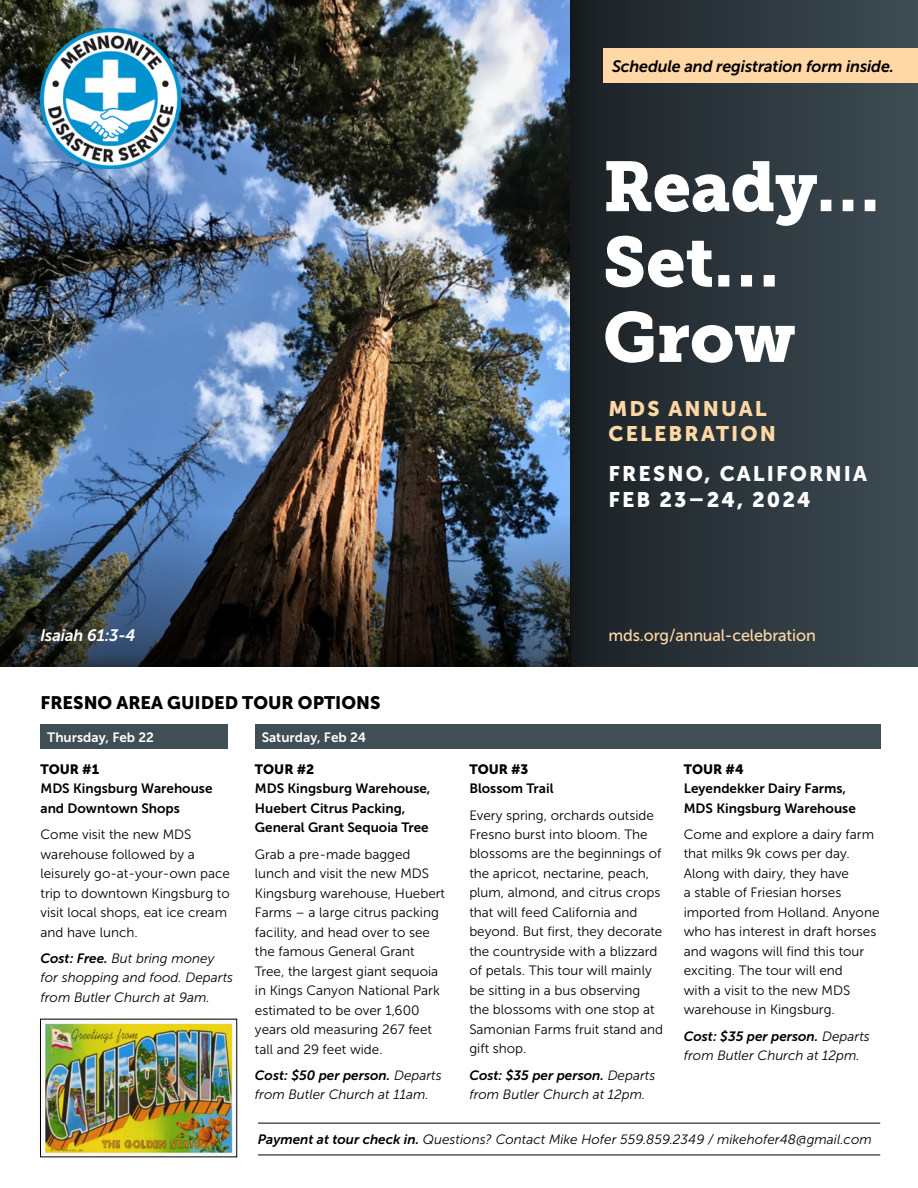
<style>
.page{position:relative;width:918px;height:1188px;background:#fff}
.page>*{position:absolute;margin:0;border:0;box-sizing:border-box;transform-origin:0 0}
.t1{font:70.05px/75.3px "Museo Slab 900";color:#fff}
.t2{font:21px/25.5px "Museo Sans 900";letter-spacing:.1em;color:#fff}
.t3{font:21px/25.5px "Museo Sans 900";letter-spacing:.1em;color:#ffd8a5}
.t4{font:18px "Museo Sans 900";color:#000}
.t5{font:italic 16.5px "Museo Sans 700";letter-spacing:-.01em;color:#000}
.t6{font:16.5px "Museo Sans 500";letter-spacing:-.01em;color:#ffd8a5}
.t7{font:italic 16.5px "Museo Sans 700";letter-spacing:-.01em;color:#fff}
.t8{font:13.5px/19.5px "Museo Sans 300";color:#000}
.t9{font:italic 13.5px/19.5px "Museo Sans 300";color:#000}
.t10{font:13.5px/19.5px "Museo Sans 700";color:#000}
.t11{font:italic 13.5px "Museo Sans 700";color:#000}
.t12{font:13.5px "Museo Sans 700";color:#fff}
.t13{font:13.5px "Museo Sans 900";color:#000}
.s1{font-family:"Museo Sans 700"}
.s2{font-family:"Museo Sans 300"}
</style>
<div class="page">
<img style="left:0;top:0;width:571px;height:514px">
<div style="left:571px;top:0;width:347px;height:667px;background:linear-gradient(to right,#1a2024,#3f4e56)"></div>
<img style="left:0;top:514px;width:571px;height:153px">
<hr style="left:258px;top:1123px;width:622px;height:1px;background:#000">
<hr style="left:258px;top:1155px;width:622px;height:1px;background:#000">
<div style="left:40px;top:724px;width:188px;height:25px;background:#404e56"></div>
<div style="left:255px;top:724px;width:625px;height:25px;background:#404e56"></div>
<div style="left:603px;top:49px;width:315px;height:34px;background:#ffd8a5"></div>
<img style="left:40px;top:28px;width:141px;height:141px">
<img style="left:43px;top:1022px;width:192px;height:133px">
<div style="left:40px;top:1019px;width:197px;height:138px;border:1px solid #000"></div>
<p class="t5" style="left:612px;top:57px;width:284px">Schedule and registration form inside.</p>
<h1 class="t1" style="left:603px;top:150px;width:278px">Ready…<br>Set…<br>Grow</h1>
<h2 class="t3" style="left:609px;top:396px;width:169px">MDS ANNUAL<br>CELEBRATION</h2>
<h2 class="t2" style="left:609px;top:461px;width:260px">FRESNO, CALIFORNIA<br>FEB 23–24, 2024</h2>
<p class="t7" style="left:40px;top:627px;width:97px">Isaiah 61:3-4</p>
<h3 class="t4" style="left:40px;top:692px;width:341px">FRESNO AREA GUIDED TOUR OPTIONS</h3>
<p class="t12" style="left:47px;top:730px;width:108px">Thursday, Feb 22</p>
<p class="t12" style="left:262px;top:730px;width:106px">Saturday, Feb 24</p>
<p class="t13" style="left:40px;top:762px;width:60px">TOUR #1</p>
<p class="t10" style="left:40px;top:779px;width:174px">MDS Kingsburg Warehouse and Downtown Shops</p>
<p class="t8" style="left:40px;top:825px;width:191px">Come visit the new MDS warehouse followed by a leisurely go-at-your-own pace trip to downtown Kingsburg to visit local shops, eat ice cream and have lunch.</p>
<p class="t9" style="left:40px;top:949px;width:194px"><span class="s1">Cost: Free.</span> But bring money for shopping and food. Departs from Butler Church at 9am.</p>
<p class="t13" style="left:255px;top:761px;width:61px">TOUR #2</p>
<p class="t10" style="left:255px;top:779px;width:177px">MDS Kingsburg Warehouse,<br>Huebert Citrus Packing,<br>General Grant Sequoia Tree</p>
<p class="t8" style="left:255px;top:844px;width:192px">Grab a pre-made bagged lunch and visit the new MDS<br>Kingsburg warehouse, Huebert<br>Farms – a large citrus packing facility, and head over to see the famous General Grant<br>Tree, the largest giant sequoia in Kings Canyon National Park estimated to be over 1,600 years old measuring 267 feet tall and 29 feet wide.</p>
<p class="t11" style="left:255px;top:1068px;width:188px">Cost: $50 per person. <span class="s2">Departs</span></p>
<p class="t9" style="left:255px;top:1085px;width:175px">from Butler Church at 11am.</p>
<p class="t6" style="left:609px;top:627px;width:209px">mds.org/annual-celebration</p>
<p class="t13" style="left:469px;top:761px;width:61px">TOUR #3</p>
<p class="t10" style="left:469px;top:779px;width:86px">Blossom Trail</p>
<p class="t8" style="left:469px;top:805px;width:195px">Every spring, orchards outside<br>Fresno burst into bloom. The blossoms are the beginnings of the apricot, nectarine, peach, plum, almond, and citrus crops that will feed California and beyond. But first, they decorate the countryside with a blizzard of petals. This tour will mainly be sitting in a bus observing the blossoms with one stop at<br>Samonian Farms fruit stand and gift shop.</p>
<p class="t11" style="left:469px;top:1067px;width:188px">Cost: $35 per person. <span class="s2">Departs</span></p>
<p class="t9" style="left:469px;top:1085px;width:178px">from Butler Church at 12pm.</p>
<p class="t13" style="left:684px;top:761px;width:61px">TOUR #4</p>
<p class="t10" style="left:684px;top:779px;width:174px">Leyendekker Dairy Farms,<br>MDS Kingsburg Warehouse</p>
<p class="t8" style="left:684px;top:825px;width:197px">Come and explore a dairy farm that milks 9k cows per day.<br>Along with dairy, they have<br>a stable of Friesian horses imported from Holland. Anyone who has interest in draft horses and wagons will find this tour exciting. The tour will end<br>with a visit to the new MDS warehouse in Kingsburg.</p>
<p class="t11" style="left:684px;top:1028px;width:188px">Cost: $35 per person. <span class="s2">Departs</span></p>
<p class="t9" style="left:684px;top:1046px;width:178px">from Butler Church at 12pm.</p>
<p class="t9" style="left:258px;top:1129px;width:615px"><span class="s1">Payment at tour check in.</span> Questions? Contact Mike Hofer 559.859.2349 / mikehofer48@gmail.com</p>
</div>
